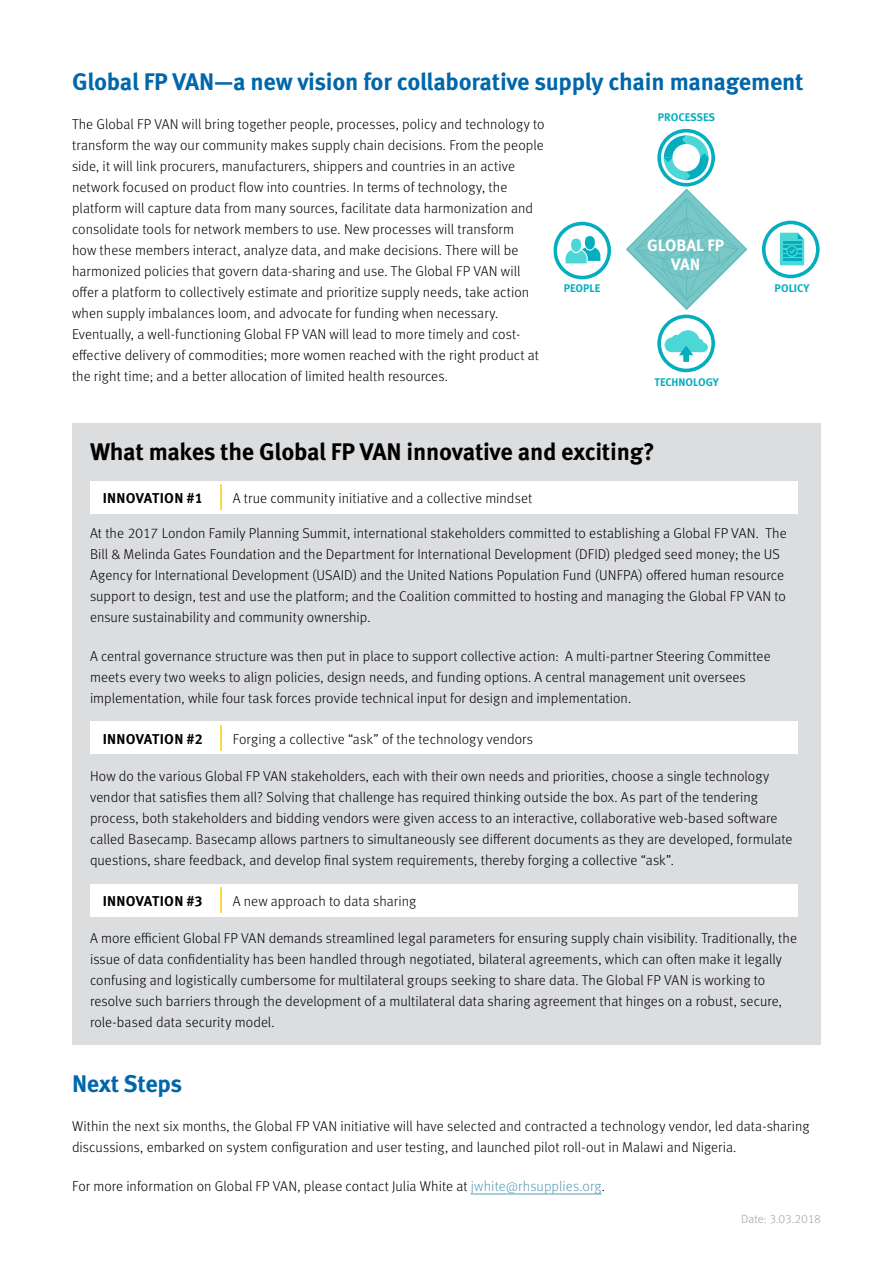
<style>
.page{position:relative;width:893px;height:1263px;background:#fff}
.page>*{position:absolute;margin:0;border:0;box-sizing:border-box;transform-origin:0 0}
.t1{font:700 24px "Meta OT";letter-spacing:-.01em;color:#0067aa}
.H1_Black{font:700 24px "Meta OT";letter-spacing:-.01em;color:#000001}
.t2{font:700 16.5px/19.8px "Meta OT";color:#fff;text-align:center}
.Copytext{font:300 14.25px/21px "Meta OT";letter-spacing:.005em;color:#000001}
.Copytext-2{font:700 14.25px "Meta OT";letter-spacing:.02em;color:#000001}
.Copytext-3{font:300 12px "Meta OT";letter-spacing:-.005em;color:#9d9fa2}
.t3{font:700 11.1px "Meta OT";color:#05aebf}
.s1{color:#5a9cb6}
</style>
<div class="page">
<hr style="left:471px;top:1194px;width:131px;height:1px;background:#5a9cb6">
<div style="left:72px;top:423px;width:749px;height:621px;background:#dcdddf"></div>
<div style="left:90px;top:481px;width:708px;height:32px;background:#fff"></div>
<hr style="left:220px;top:484px;width:2px;height:26px;background:#fc0">
<div style="left:90px;top:722px;width:708px;height:32px;background:#fff"></div>
<hr style="left:220px;top:725px;width:2px;height:26px;background:#fc0">
<div style="left:90px;top:884px;width:708px;height:32px;background:#fff"></div>
<hr style="left:220px;top:887px;width:2px;height:26px;background:#fc0">
<svg style="left:553px;top:222px;width:58px;height:57px"></svg>
<svg style="left:762px;top:221px;width:58px;height:57px"></svg>
<svg style="left:626px;top:129px;width:121px;height:243px"></svg>
<h1 class="t1" style="left:72px;top:67px;width:733px">Global FP VAN—a new vision for collaborative supply chain management</h1>
<p class="Copytext" style="left:72px;top:114px;width:474px">The Global FP VAN will bring together people, processes, policy and technology to transform the way our community makes supply chain decisions. From the people side, it will link procurers, manufacturers, shippers and countries in an active network focused on product flow into countries. In terms of technology, the platform will capture data from many sources, facilitate data harmonization and consolidate tools for network members to use. New processes will transform<br>how these members interact, analyze data, and make decisions. There will be harmonized policies that govern data-sharing and use. The Global FP VAN will offer a platform to collectively estimate and prioritize supply needs, take action when supply imbalances loom, and advocate for funding when necessary.<br>Eventually, a well-functioning Global FP VAN will lead to more timely and cost&shy;effective delivery of commodities; more women reached with the right product at the right time; and a better allocation of limited health resources.</p>
<p class="t3" style="left:658px;top:110px;width:59px">PROCESSES</p>
<p class="t2" style="left:647px;top:235px;width:79px">GLOBAL FP<br>VAN</p>
<p class="t3" style="left:564px;top:281px;width:38px">PEOPLE</p>
<p class="t3" style="left:775px;top:281px;width:36px">POLICY</p>
<p class="t3" style="left:654px;top:375px;width:66px">TECHNOLOGY</p>
<p class="H1_Black" style="left:90px;top:436px;width:566px">What makes the Global FP VAN innovative and exciting?</p>
<p class="Copytext-2" style="left:103px;top:489px;width:102px">INNOVATION #1</p>
<p class="Copytext" style="left:233px;top:488px;width:301px">A true community initiative and a collective mindset</p>
<p class="Copytext" style="left:90px;top:522px;width:698px">At the 2017 London Family Planning Summit, international stakeholders committed to establishing a Global FP VAN. The Bill &amp; Melinda Gates Foundation and the Department for International Development (DFID) pledged seed money; the US Agency for International Development (USAID) and the United Nations Population Fund (UNFPA) offered human resource support to design, test and use the platform; and the Coalition committed to hosting and managing the Global FP VAN to ensure sustainability and community ownership.</p>
<p class="Copytext" style="left:90px;top:645px;width:682px">A central governance structure was then put in place to support collective action: A multi-partner Steering Committee meets every two weeks to align policies, design needs, and funding options. A central management unit oversees implementation, while four task forces provide technical input for design and implementation.</p>
<p class="Copytext-2" style="left:103px;top:730px;width:102px">INNOVATION #2</p>
<p class="Copytext" style="left:233px;top:728px;width:302px">Forging a collective “ask” of the technology vendors</p>
<p class="Copytext" style="left:90px;top:765px;width:704px">How do the various Global FP VAN stakeholders, each with their own needs and priorities, choose a single technology vendor that satisfies them all? Solving that challenge has required thinking outside the box. As part of the tendering process, both stakeholders and bidding vendors were given access to an interactive, collaborative web-based software called Basecamp. Basecamp allows partners to simultaneously see different documents as they are developed, formulate questions, share feedback, and develop final system requirements, thereby forging a collective “ask”.</p>
<p class="Copytext-2" style="left:103px;top:892px;width:102px">INNOVATION #3</p>
<p class="Copytext" style="left:233px;top:890px;width:185px">A new approach to data sharing</p>
<p class="Copytext" style="left:90px;top:927px;width:708px">A more efficient Global FP VAN demands streamlined legal parameters for ensuring supply chain visibility. Traditionally, the issue of data confidentiality has been handled through negotiated, bilateral agreements, which can often make it legally confusing and logistically cumbersome for multilateral groups seeking to share data. The Global FP VAN is working to resolve such barriers through the development of a multilateral data sharing agreement that hinges on a robust, secure, role-based data security model.</p>
<h1 class="t1" style="left:72px;top:1068px;width:112px">Next Steps</h1>
<p class="Copytext" style="left:72px;top:1116px;width:739px">Within the next six months, the Global FP VAN initiative will have selected and contracted a technology vendor, led data-sharing discussions, embarked on system configuration and user testing, and launched pilot roll-out in Malawi and Nigeria.</p>
<p class="Copytext" style="left:72px;top:1176px;width:534px">For more information on Global FP VAN, please contact Julia White at <span class="s1">jwhite@rhsupplies.org</span>.</p>
<p class="Copytext-3" style="left:741px;top:1211px;width:81px">Date: 3.03.2018</p>
</div>
